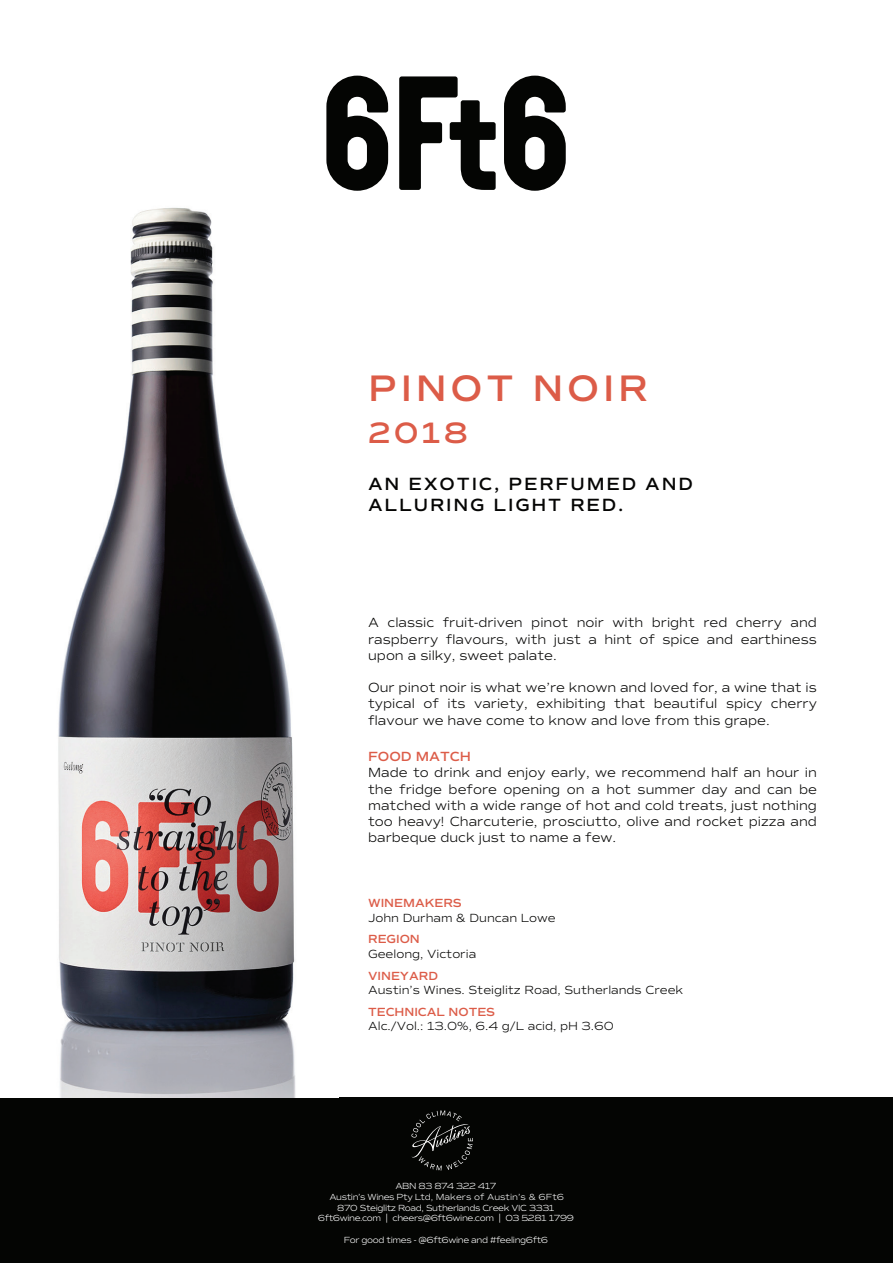
<style>
.page{position:relative;width:893px;height:1263px;background:#fff}
.page>*{position:absolute;margin:0;border:0;box-sizing:border-box;transform-origin:0 0}
.t1{font:600 37.5px "Commuters Sans";letter-spacing:.1em;color:#dc5c48}
.t2{font:600 30px "Commuters Sans";color:#dc5c48}
.t3{font:600 18px/21.6px "Commuters Sans";letter-spacing:.1em;color:#050504}
.t4{font:300 13.5px/16.2px "Commuters Sans";color:#050504;text-align:justify}
.t5{font:600 13.5px "Commuters Sans";letter-spacing:-.005em;color:#dc5c48}
.t6{font:300 12px "Commuters Sans";color:#050504}
.t7{font:600 12px "Commuters Sans";letter-spacing:-.005em;color:#dc5c48}
.t8{font:300 9px/10.8px "Commuters Sans";letter-spacing:-.04em;color:#fff;text-align:center}
.t9{font:300 9px "Commuters Sans";color:#fff}
</style>
<div class="page">
<svg style="left:326px;top:76px;width:62px;height:115px"></svg>
<svg style="left:504px;top:76px;width:62px;height:115px"></svg>
<svg style="left:399px;top:76px;width:97px;height:114px"></svg>
<div style="left:0;top:1098px;width:893px;height:165px;background:#040503"></div>
<img style="left:58px;top:207px;width:238px;height:891px">
<svg style="left:411px;top:1110px;width:62px;height:60px"></svg>
<h1 class="t1" style="left:368px;top:365px;width:282px">PINOT NOIR</h1>
<h2 class="t2" style="left:368px;top:414px;width:101px">2018</h2>
<h3 class="t3" style="left:368px;top:473px;width:326px">AN EXOTIC, PERFUMED AND<br>ALLURING LIGHT RED.</h3>
<p class="t4" style="left:368px;top:615px;width:450px">A classic fruit-driven pinot noir with bright red cherry and raspberry flavours, with just a hint of spice and earthiness upon a silky, sweet palate.</p>
<p class="t4" style="left:368px;top:679px;width:450px">Our pinot noir is what we’re known and loved for, a wine that is typical of its variety, exhibiting that beautiful spicy cherry flavour we have come to know and love from this grape.</p>
<p class="t5" style="left:368px;top:748px;width:104px">FOOD MATCH</p>
<p class="t4" style="left:368px;top:765px;width:450px">Made to drink and enjoy early, we recommend half an hour in the fridge before opening on a hot summer day and can be matched with a wide range of hot and cold treats, just nothing too heavy! Charcuterie, prosciutto, olive and rocket pizza and barbeque duck just to name a few.</p>
<p class="t7" style="left:368px;top:896px;width:95px">WINEMAKERS</p>
<p class="t6" style="left:368px;top:910px;width:189px">John Durham &amp; Duncan Lowe</p>
<p class="t7" style="left:368px;top:932px;width:53px">REGION</p>
<p class="t6" style="left:368px;top:946px;width:110px">Geelong, Victoria</p>
<p class="t7" style="left:368px;top:968px;width:72px">VINEYARD</p>
<p class="t6" style="left:368px;top:983px;width:317px">Austin’s Wines. Steiglitz Road, Sutherlands Creek</p>
<p class="t7" style="left:368px;top:1004px;width:129px">TECHNICAL NOTES</p>
<p class="t6" style="left:368px;top:1019px;width:247px">Alc./Vol.: 13.0%, 6.4 g/L acid, pH 3.60</p>
<p class="t8" style="left:395px;top:1180px;width:102px">ABN 83 874 322 417</p>
<p class="t8" style="left:318px;top:1202px;width:258px">870 Steiglitz Road, Sutherlands Creek VIC 3331<br>6ft6wine.com | cheers@6ft6wine.com | 03 5281 1799</p>
<p class="t8" style="left:344px;top:1234px;width:206px">For good times - @6ft6wine and #feeling6ft6</p>
<p class="t9" style="left:329px;top:1191px;width:236px">Austin’s Wines Pty Ltd, Makers of Austin’s &amp; 6Ft6</p>
</div>
